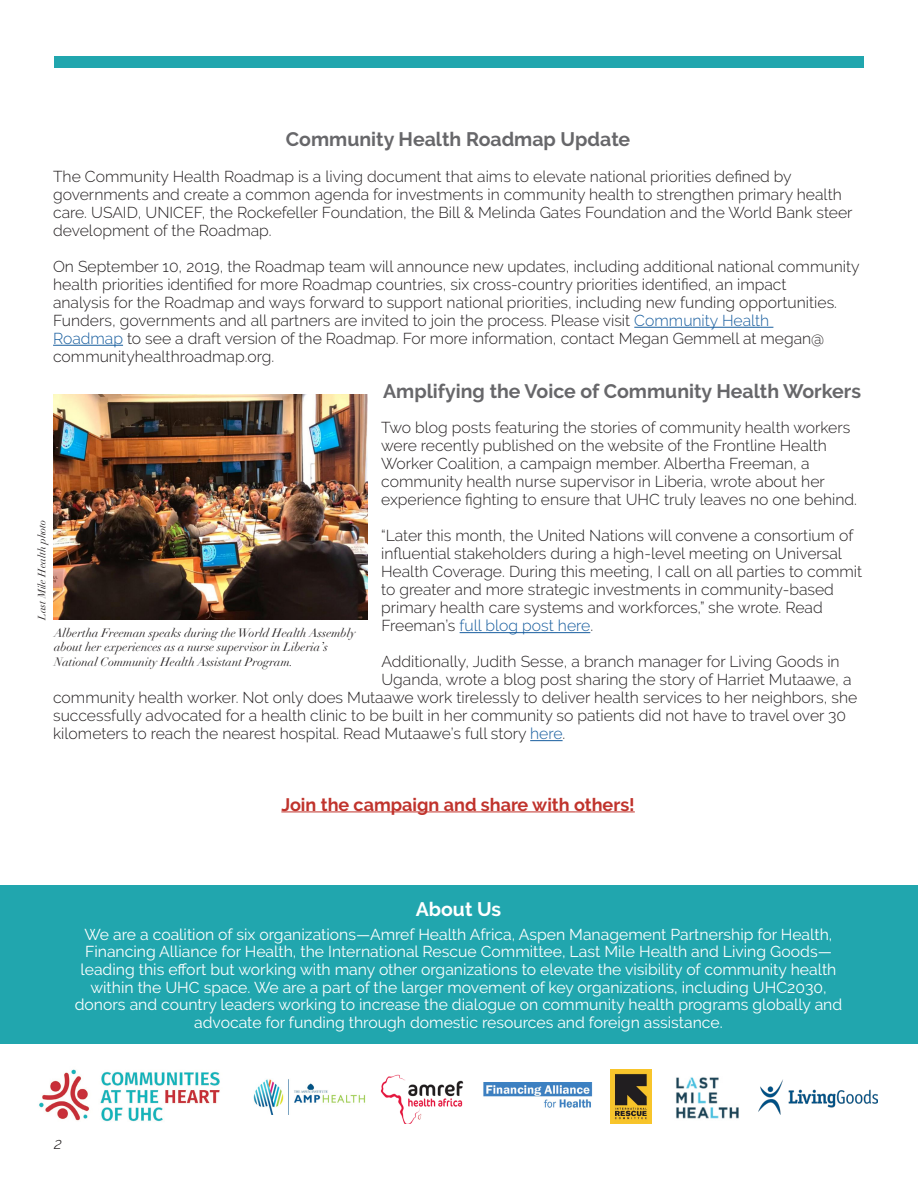
<style>
.page{position:relative;width:918px;height:1188px;background:#fff}
.page>*{position:absolute;margin:0;border:0;box-sizing:border-box;transform-origin:0 0}
.t1{font:700 19.5px "Raleway";color:#67676a}
.t2{font:700 19.5px "Raleway";color:#fff}
.t3{font:700 18px "Raleway";color:#c0332c}
.t4{font:300 15.75px/18px "Raleway";color:#231f20}
.t5{font:15.75px/17.7px "Raleway";color:#fff;text-align:center}
.t6{font:italic 300 15.75px "Raleway";color:#231f20}
.t7{font:italic 12px/14.4px "Didot LT Pro";color:#231f20}
.t8{font:italic 10.5px "Didot LT Pro";color:#231f20}
.s1{color:#175d9e}
</style>
<div class="page">
<div style="left:54px;top:56px;width:810px;height:12px;background:#21a6ae"></div>
<hr style="left:634px;top:327px;width:139px;height:1px;background:#175d9e">
<hr style="left:53px;top:345px;width:70px;height:1px;background:#175d9e">
<hr style="left:460px;top:632px;width:130px;height:1px;background:#175d9e">
<hr style="left:530px;top:740px;width:33px;height:1px;background:#175d9e">
<hr style="left:281px;top:811px;width:354px;height:1px;background:#c0332c">
<div style="left:0;top:885px;width:918px;height:159px;background:#21a6ae"></div>
<img style="left:758px;top:1080px;width:120px;height:35px">
<img style="left:253px;top:1079px;width:112px;height:35px">
<img style="left:380px;top:1074px;width:84px;height:50px">
<img style="left:676px;top:1077px;width:63px;height:42px">
<img style="left:611px;top:1070px;width:40px;height:54px">
<img style="left:483px;top:1082px;width:110px;height:26px">
<img style="left:39px;top:1069px;width:181px;height:53px">
<img style="left:53px;top:394px;width:315px;height:226px">
<p class="t1" style="left:286px;top:128px;width:346px">Community Health Roadmap Update</p>
<p class="t4" style="left:53px;top:167px;width:801px">The Community Health Roadmap is a living document that aims to elevate national priorities defined by governments and create a common agenda for investments in community health to strengthen primary health care. USAID, UNICEF, the Rockefeller Foundation, the Bill &amp; Melinda Gates Foundation and the World Bank steer development of the Roadmap.</p>
<p class="t4" style="left:53px;top:257px;width:808px">On September 10, 2019, the Roadmap team will announce new updates, including additional national community health priorities identified for more Roadmap countries, six cross-country priorities identified, an impact<br>analysis for the Roadmap and ways forward to support national priorities, including new funding opportunities.<br>Funders, governments and all partners are invited to join the process. Please visit <span class="s1">Community Health<br>Roadmap</span> to see a draft version of the Roadmap. For more information, contact Megan Gemmell at megan@ communityhealthroadmap.org.</p>
<p class="t1" style="left:383px;top:380px;width:479px">Amplifying the Voice of Community Health Workers</p>
<p class="t4" style="left:381px;top:419px;width:477px">Two blog posts featuring the stories of community health workers were recently published on the website of the Frontline Health Worker Coalition, a campaign member. Albertha Freeman, a community health nurse supervisor in Liberia, wrote about her experience fighting to ensure that UHC truly leaves no one behind.</p>
<p class="t4" style="left:381px;top:527px;width:483px">“Later this month, the United Nations will convene a consortium of influential stakeholders during a high-level meeting on Universal Health Coverage. During this meeting, I call on all parties to commit to greater and more strategic investments in community-based primary health care systems and workforces,” she wrote. Read Freeman’s <span class="s1">full blog post here</span>.</p>
<p class="t4" style="left:382px;top:653px;width:460px">Additionally, Judith Sesse, a branch manager for Living Goods in</p>
<p class="t4" style="left:382px;top:671px;width:472px">Uganda, wrote a blog post sharing the story of Harriet Mutaawe, a</p>
<p class="t4" style="left:53px;top:689px;width:806px">community health worker. Not only does Mutaawe work tirelessly to deliver health services to her neighbors, she</p>
<p class="t4" style="left:53px;top:707px;width:795px">successfully advocated for a health clinic to be built in her community so patients did not have to travel over 30</p>
<p class="t4" style="left:53px;top:725px;width:514px">kilometers to reach the nearest hospital. Read Mutaawe’s full story <span class="s1">here</span>.</p>
<p class="t8" style="left:35px;top:620px;width:102px;rotate:-90deg">Last Mile Health photo</p>
<p class="t7" style="left:54px;top:626px;width:303px">Albertha Freeman speaks during the World Health Assembly about her experiences as a nurse supervisor in Liberia’s</p>
<p class="t7" style="left:54px;top:655px;width:241px">National Community Health Assistant Program.</p>
<p class="t3" style="left:281px;top:794px;width:355px">Join the campaign and share with others!</p>
<p class="t2" style="left:416px;top:898px;width:87px">About Us</p>
<p class="t5" style="left:75px;top:925px;width:769px">We are a coalition of six organizations—Amref Health Africa, Aspen Management Partnership for Health, Financing Alliance for Health, the International Rescue Committee, Last Mile Health and Living Goods— leading this effort but working with many other organizations to elevate the visibility of community health within the UHC space. We are a part of the larger movement of key organizations, including UHC2030, donors and country leaders working to increase the dialogue on community health programs globally and advocate for funding through domestic resources and foreign assistance.</p>
<p class="t6" style="left:54px;top:1134px;width:9px">2</p>
</div>
